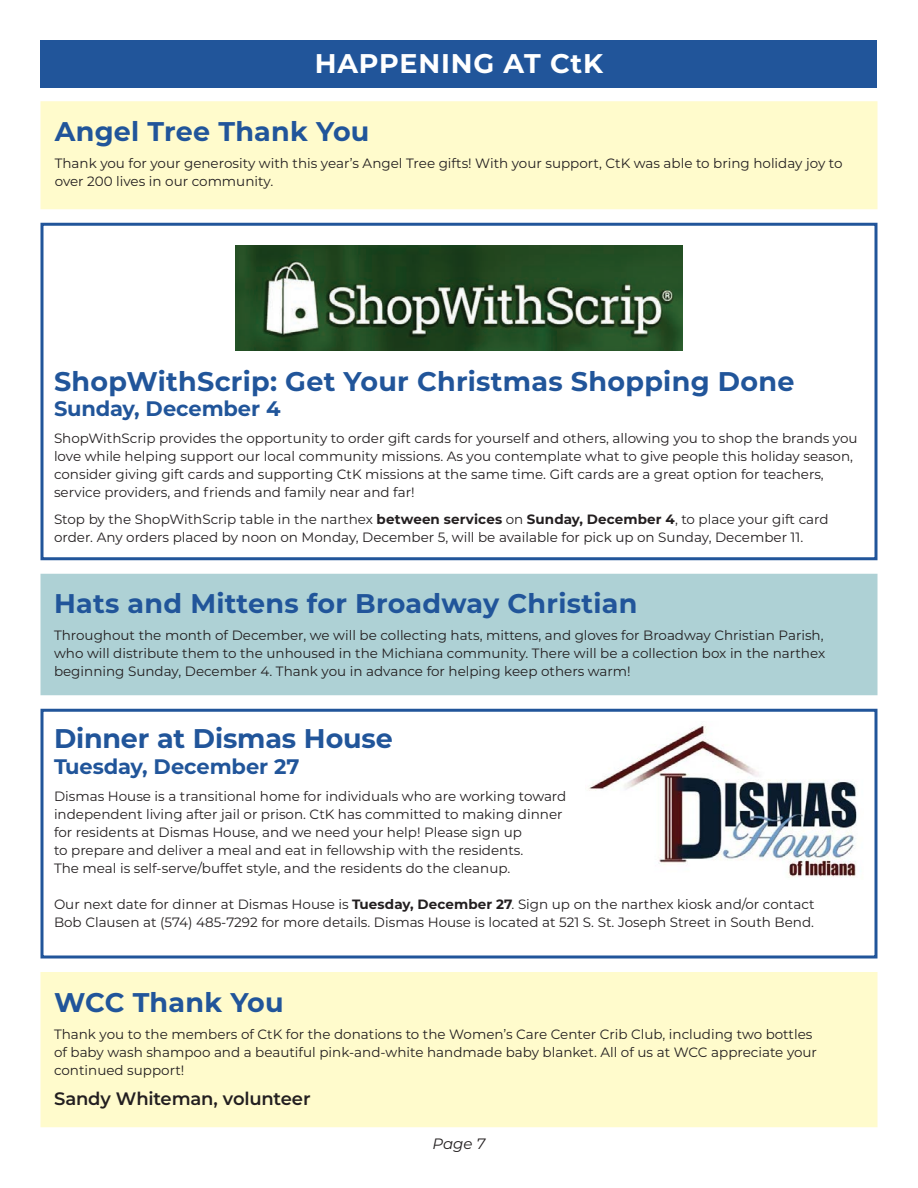
<style>
.page{position:relative;width:918px;height:1188px;background:#fff}
.page>*{position:absolute;margin:0;border:0;box-sizing:border-box;transform-origin:0 0}
.t1{font:700 27px "Montserrat";letter-spacing:.01em;color:#21559a}
.t2{font:700 27px "Montserrat";letter-spacing:.03em;color:#fff}
.t3{font:700 21px "Montserrat";letter-spacing:-.005em;color:#21559a}
.t4{font:600 18px "Montserrat";letter-spacing:-.01em;color:#231f20}
.t5{font:italic 15px "Montserrat";color:#231f20}
.t6{font:13.5px/18px "Montserrat";color:#231f20}
.s1{font-weight:700}
</style>
<div class="page">
<div style="left:40px;top:40px;width:838px;height:48px;background:#21559a"></div>
<div style="left:40px;top:101px;width:838px;height:108px;background:#fffbcc;border:3px solid #fffbcc"></div>
<div style="left:40px;top:223px;width:838px;height:337px;border:3px solid #21559a"></div>
<div style="left:40px;top:574px;width:838px;height:121px;background:#aed1d5"></div>
<div style="left:40px;top:709px;width:838px;height:249px;border:3px solid #21559a"></div>
<img style="left:588px;top:725px;width:269px;height:153px">
<div style="left:40px;top:972px;width:838px;height:155px;background:#fffbcc"></div>
<img style="left:236px;top:245px;width:446px;height:106px">
<p class="t2" style="left:315px;top:44px;width:290px">HAPPENING AT CtK</p>
<p class="t1" style="left:55px;top:112px;width:316px">Angel Tree Thank You</p>
<p class="t6" style="left:55px;top:154px;width:789px">Thank you for your generosity with this year’s Angel Tree gifts! With your support, CtK was able to bring holiday joy to over 200 lives in our community.</p>
<p class="t1" style="left:54px;top:362px;width:742px">ShopWithScrip: Get Your Christmas Shopping Done</p>
<p class="t3" style="left:54px;top:393px;width:228px">Sunday, December 4</p>
<p class="t6" style="left:54px;top:429px;width:805px">ShopWithScrip provides the opportunity to order gift cards for yourself and others, allowing you to shop the brands you love while helping support our local community missions. As you contemplate what to give people this holiday season, consider giving gift cards and supporting CtK missions at the same time. Gift cards are a great option for teachers, service providers, and friends and family near and far!</p>
<p class="t6" style="left:54px;top:510px;width:776px">Stop by the ShopWithScrip table in the narthex <span class="s1">between services</span> on <span class="s1">Sunday, December 4</span>, to place your gift card order. Any orders placed by noon on Monday, December 5, will be available for pick up on Sunday, December 11.</p>
<p class="t1" style="left:54px;top:584px;width:585px">Hats and Mittens for Broadway Christian</p>
<p class="t6" style="left:54px;top:626px;width:773px;text-align:justify">Throughout the month of December, we will be collecting hats, mittens, and gloves for Broadway Christian Parish, who will distribute them to the unhoused in the Michiana community. There will be a collection box in the narthex beginning Sunday, December 4. Thank you in advance for helping keep others warm!</p>
<p class="t1" style="left:54px;top:719px;width:340px">Dinner at Dismas House</p>
<p class="t3" style="left:54px;top:751px;width:247px">Tuesday, December 27</p>
<p class="t6" style="left:54px;top:786px;width:514px">Dismas House is a transitional home for individuals who are working toward independent living after jail or prison. CtK has committed to making dinner for residents at Dismas House, and we need your help! Please sign up<br>to prepare and deliver a meal and eat in fellowship with the residents.<br>The meal is self-serve/buffet style, and the residents do the cleanup.</p>
<p class="t6" style="left:54px;top:894px;width:762px">Our next date for dinner at Dismas House is <span class="s1">Tuesday, December 27</span>. Sign up on the narthex kiosk and/or contact<br>Bob Clausen at (574) 485-7292 for more details. Dismas House is located at 521 S. St. Joseph Street in South Bend.</p>
<p class="t1" style="left:54px;top:983px;width:231px">WCC Thank You</p>
<p class="t6" style="left:54px;top:1024px;width:765px">Thank you to the members of CtK for the donations to the Women’s Care Center Crib Club, including two bottles of baby wash shampoo and a beautiful pink-and-white handmade baby blanket. All of us at WCC appreciate your continued support!</p>
<p class="t4" style="left:54px;top:1085px;width:258px">Sandy Whiteman, volunteer</p>
<p class="t5" style="left:433px;top:1133px;width:54px">Page 7</p>
</div>
